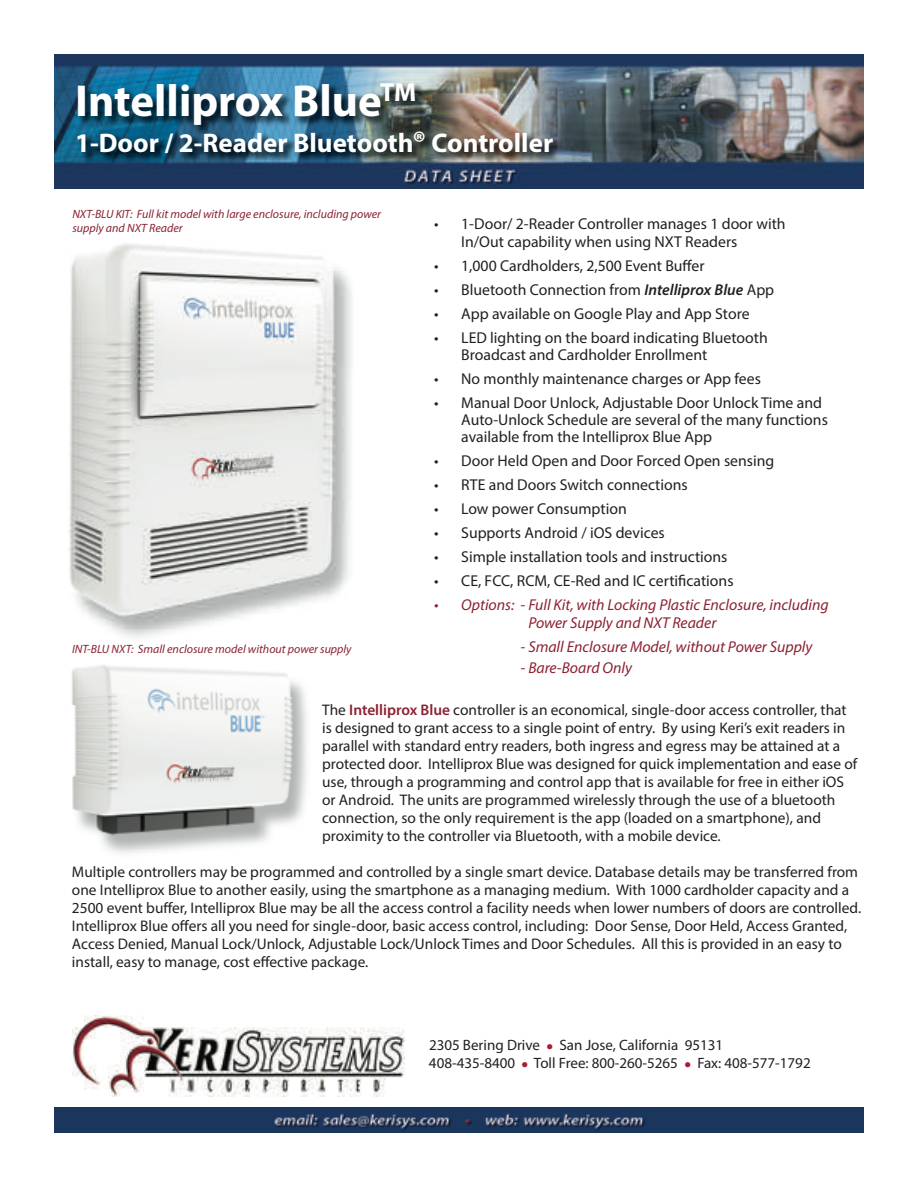
<style>
.page{position:relative;width:918px;height:1188px;background:#fff}
.page>*{position:absolute;margin:0;border:0;box-sizing:border-box;transform-origin:0 0}
.t1{font:700 45px "Myriad Pro";color:#fff}
.t2{font:700 27px "Myriad Pro";color:#fff}
.t3{font:15.75px/17.2px "Myriad Pro";color:#231f20}
.t4{font:italic 15.75px/17.2px "Myriad Pro";color:#8b2232}
.t5{font:15.3px/18px "Myriad Pro";color:#231f20}
.t6{font:15px "Myriad Pro";color:#231f20}
.t7{font:italic 12px/14.4px "Myriad Pro";color:#8b2232}
.s1{font-size:30px}
.s2{font-weight:600;font-style:italic}
.s3{font-weight:600;color:#8b2232}
</style>
<div class="page">
<img style="left:72px;top:1016px;width:332px;height:80px">
<img style="left:54px;top:1107px;width:810px;height:26px">
<img style="left:70px;top:248px;width:282px;height:381px">
<img style="left:71px;top:668px;width:239px;height:181px">
<img style="left:54px;top:54px;width:810px;height:135px">
<img style="left:76px;top:81px;width:488px;height:83px">
<h1 class="t1" style="left:75px;top:72px;width:343px">Intelliprox Blue<sup>TM</sup></h1>
<h2 class="t2" style="left:75px;top:126px;width:480px">1-Door / 2-Reader Bluetooth<span class="s1">®</span> Controller</h2>
<p class="t7" style="left:72px;top:206px;width:310px">NXT-BLU KIT: Full kit model with large enclosure, including power supply and NXT Reader</p>
<p class="t7" style="left:72px;top:641px;width:281px">INT-BLU NXT: Small enclosure model without power supply</p>
<p class="t3" style="left:461px;top:215px;width:326px;text-indent:-27px">• 1-Door/ 2-Reader Controller manages 1 door with<br>In/Out capability when using NXT Readers</p>
<p class="t3" style="left:434px;top:256px;width:272px">• 1,000 Cardholders, 2,500 Event Buffer</p>
<p class="t3" style="left:434px;top:280px;width:342px">• Bluetooth Connection from <span class="s2">Intelliprox Blue</span> App</p>
<p class="t3" style="left:434px;top:304px;width:317px">• App available on Google Play and App Store</p>
<p class="t3" style="left:461px;top:328px;width:308px;text-indent:-27px">• LED lighting on the board indicating Bluetooth<br>Broadcast and Cardholder Enrollment</p>
<p class="t3" style="left:434px;top:370px;width:328px">• No monthly maintenance charges or App fees</p>
<p class="t3" style="left:461px;top:394px;width:368px;text-indent:-27px">• Manual Door Unlock, Adjustable Door Unlock Time and<br>Auto-Unlock Schedule are several of the many functions available from the Intelliprox Blue App</p>
<p class="t3" style="left:434px;top:452px;width:342px">• Door Held Open and Door Forced Open sensing</p>
<p class="t3" style="left:434px;top:476px;width:255px">• RTE and Doors Switch connections</p>
<p class="t3" style="left:434px;top:500px;width:194px">• Low power Consumption</p>
<p class="t3" style="left:434px;top:524px;width:232px">• Supports Android / iOS devices</p>
<p class="t3" style="left:434px;top:548px;width:295px">• Simple installation tools and instructions</p>
<p class="t3" style="left:434px;top:572px;width:301px">• CE, FCC, RCM, CE-Red and IC certifications</p>
<p class="t4" style="left:528px;top:596px;width:302px;text-indent:-94px">• Options: - Full Kit, with Locking Plastic Enclosure, including<br>Power Supply and NXT Reader</p>
<p class="t4" style="left:521px;top:637px;width:293px">- Small Enclosure Model, without Power Supply</p>
<p class="t4" style="left:521px;top:659px;width:113px">- Bare-Board Only</p>
<p class="t5" style="left:322px;top:701px;width:537px">The <span class="s3">Intelliprox Blue</span> controller is an economical, single-door access controller, that is designed to grant access to a single point of entry. By using Keri’s exit readers in parallel with standard entry readers, both ingress and egress may be attained at a protected door. Intelliprox Blue was designed for quick implementation and ease of use, through a programming and control app that is available for free in either iOS or Android. The units are programmed wirelessly through the use of a bluetooth connection, so the only requirement is the app (loaded on a smartphone), and proximity to the controller via Bluetooth, with a mobile device.</p>
<p class="t5" style="left:72px;top:863px;width:791px">Multiple controllers may be programmed and controlled by a single smart device. Database details may be transferred from one Intelliprox Blue to another easily, using the smartphone as a managing medium. With 1000 cardholder capacity and a 2500 event buffer, Intelliprox Blue may be all the access control a facility needs when lower numbers of doors are controlled.<br>Intelliprox Blue offers all you need for single-door, basic access control, including: Door Sense, Door Held, Access Granted, Access Denied, Manual Lock/Unlock, Adjustable Lock/Unlock Times and Door Schedules. All this is provided in an easy to install, easy to manage, cost effective package.</p>
<p class="t6" style="left:429px;top:1036px;width:113px">2305 Bering Drive</p>
<p class="t6" style="left:560px;top:1036px;width:165px">San Jose, California 95131</p>
<p class="t6" style="left:429px;top:1054px;width:88px">408-435-8400</p>
<p class="t6" style="left:534px;top:1054px;width:146px">Toll Free: 800-260-5265</p>
<p class="t6" style="left:697px;top:1054px;width:115px">Fax: 408-577-1792</p>
</div>
